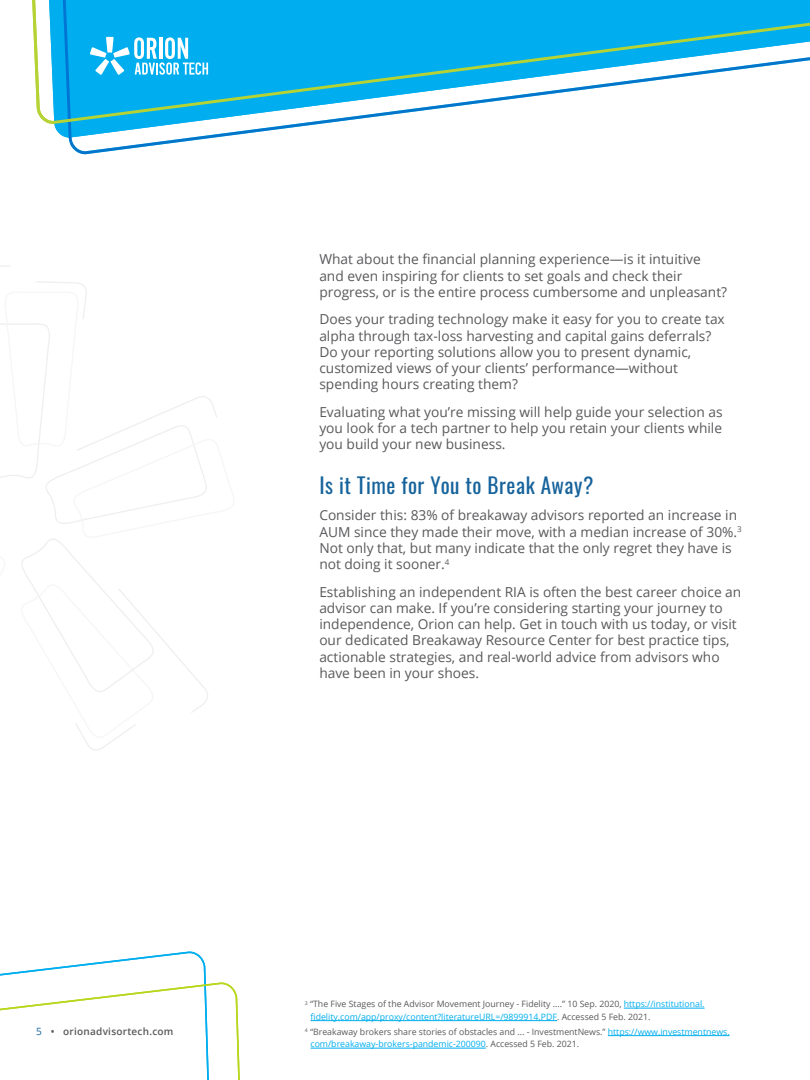
<style>
.page{position:relative;width:810px;height:1080px;background:#fff}
.page>*{position:absolute;margin:0;border:0;box-sizing:border-box;transform-origin:0 0}
.t1{font:21.25px "Oswald";letter-spacing:.025em;color:#16639c}
.t2{font:13.75px/16.2px "Open Sans";color:#59595c}
.t3{font:600 10px "Open Sans";letter-spacing:.025em;color:#59595c}
.t4{font:8.75px/12.5px "Open Sans";color:#595a5c}
.s1{font-weight:400;color:#16639c}
.s2{color:#00aeef}
</style>
<div class="page">
<svg style="left:54px;top:125px;width:257px;height:30px"></svg>
<svg style="left:32px;top:0;width:778px;height:125px"></svg>
<svg style="left:90px;top:37px;width:118px;height:38px"></svg>
<svg style="left:0;top:951px;width:240px;height:129px"></svg>
<svg style="left:0;top:266px;width:217px;height:485px"></svg>
<hr style="left:624px;top:1008px;width:81px;height:1px;background:#00aeef">
<hr style="left:311px;top:1020px;width:246px;height:1px;background:#00aeef">
<hr style="left:608px;top:1035px;width:122px;height:1px;background:#00aeef">
<hr style="left:311px;top:1048px;width:175px;height:1px;background:#00aeef">
<p class="t3" style="left:36px;top:1025px;width:139px"><span class="s1">5</span> • orionadvisortech.com</p>
<p class="t2" style="left:319px;top:251px;width:409px">What about the financial planning experience—is it intuitive and even inspiring for clients to set goals and check their progress, or is the entire process cumbersome and unpleasant?</p>
<p class="t2" style="left:319px;top:311px;width:407px">Does your trading technology make it easy for you to create tax alpha through tax-loss harvesting and capital gains deferrals?<br>Do your reporting solutions allow you to present dynamic, customized views of your clients’ performance—without spending hours creating them?</p>
<p class="t2" style="left:319px;top:403px;width:405px;text-align:justify">Evaluating what you’re missing will help guide your selection as you look for a tech partner to help you retain your clients while you build your new business.</p>
<h1 class="t1" style="left:319px;top:466px;width:276px">Is it Time for You to Break Away?</h1>
<p class="t2" style="left:319px;top:507px;width:424px">Consider this: 83% of breakaway advisors reported an increase in AUM since they made their move, with a median increase of 30%.<sup>3<br></sup>Not only that, but many indicate that the only regret they have is not doing it sooner.<sup>4</sup></p>
<p class="t2" style="left:319px;top:583px;width:424px">Establishing an independent RIA is often the best career choice an advisor can make. If you’re considering starting your journey to independence, Orion can help. Get in touch with us today, or visit our dedicated Breakaway Resource Center for best practice tips, actionable strategies, and real-world advice from advisors who have been in your shoes.</p>
<p class="t4" style="left:311px;top:998px;width:396px;text-indent:-6px"><sup>3</sup> “The Five Stages of the Advisor Movement Journey - Fidelity ....” 10 Sep. 2020, <span class="s2">https://institutional. fidelity.com/app/proxy/content?literatureURL=/9899914.PDF</span>. Accessed 5 Feb. 2021.</p>
<p class="t4" style="left:311px;top:1025px;width:421px;text-indent:-6px"><sup>4</sup> “Breakaway brokers share stories of obstacles and ... - InvestmentNews.” <span class="s2">https://www.investmentnews. com/breakaway-brokers-pandemic-200090</span>. Accessed 5 Feb. 2021.</p>
</div>
